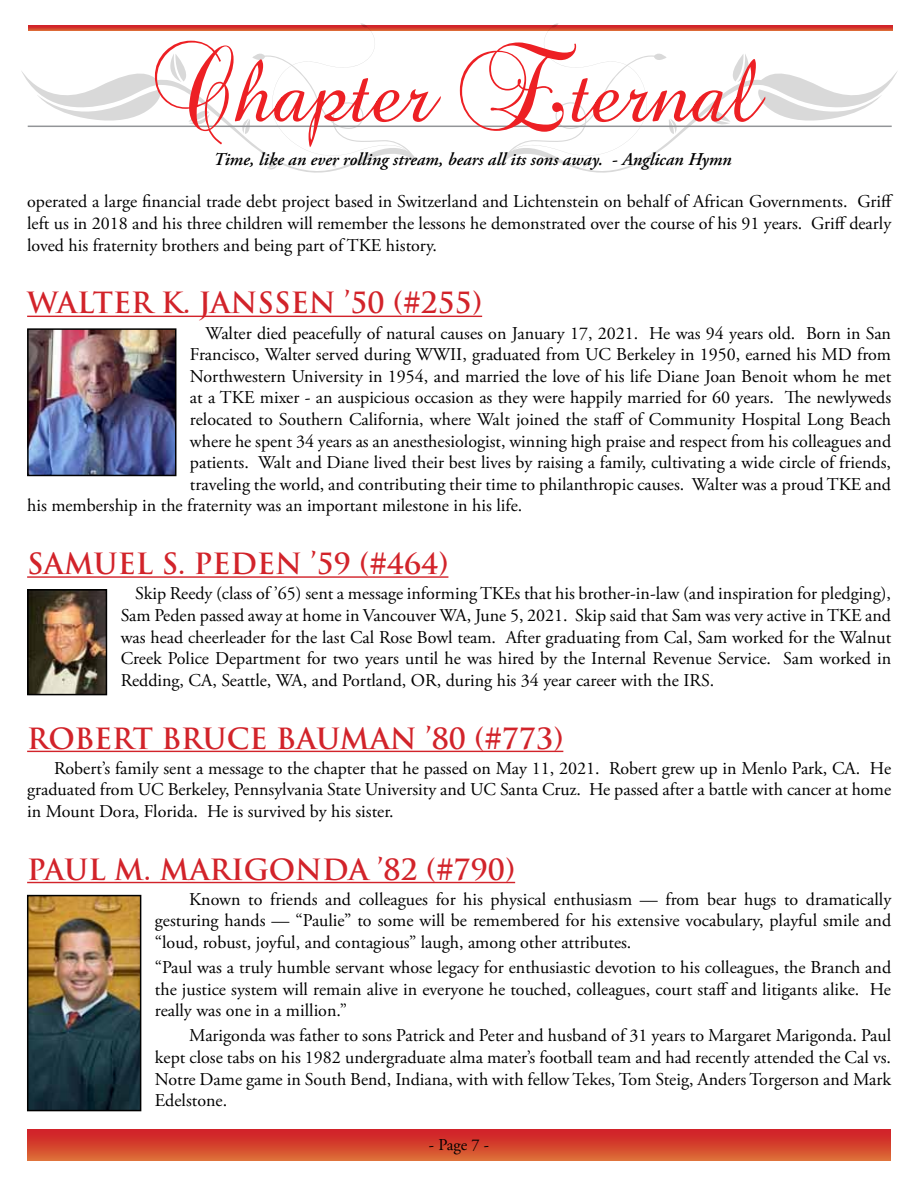
<style>
.page{position:relative;width:918px;height:1188px;background:#fff}
.page>*{position:absolute;margin:0;border:0;box-sizing:border-box;transform-origin:0 0}
.t1{font:700 28.5px "Trajan Pro";color:#d2232a}
.t2{font:18px/21.6px "Adobe Garamond Pro";color:#000;text-align:justify}
.t3{font:italic 600 18px "Adobe Garamond Pro";color:#000}
.t4{font:16.5px "Adobe Garamond Pro";color:#000}
</style>
<div class="page">
<div style="left:27px;top:1130px;width:864px;height:30px;background:linear-gradient(to bottom,#cf1a26,#db6935)"></div>
<hr style="left:27px;top:316px;width:455px;height:1px;background:#d2232a">
<hr style="left:27px;top:576px;width:421px;height:2px;background:#d2232a">
<hr style="left:27px;top:751px;width:536px;height:1px;background:#d2232a">
<hr style="left:27px;top:882px;width:488px;height:1px;background:#d2232a">
<img style="left:30px;top:331px;width:143px;height:142px">
<div style="left:27px;top:328px;width:149px;height:148px;border:2px solid #000"></div>
<img style="left:30px;top:592px;width:74px;height:100px">
<div style="left:27px;top:589px;width:80px;height:106px;border:2px solid #000"></div>
<svg style="left:417px;top:26px;width:85px;height:5px"></svg>
<svg style="left:502px;top:23px;width:396px;height:150px"></svg>
<svg style="left:21px;top:23px;width:396px;height:150px"></svg>
<hr style="left:28px;top:126px;width:864px;height:1px;background:#939598">
<svg style="left:155px;top:41px;width:610px;height:106px"></svg>
<img style="left:30px;top:898px;width:108px;height:210px">
<div style="left:27px;top:895px;width:114px;height:216px;border:2px solid #000"></div>
<p class="t3" style="left:214px;top:149px;width:520px">Time, like an ever rolling stream, bears all its sons away. - Anglican Hymn</p>
<p class="t2" style="left:27px;top:192px;width:867px">operated a large financial trade debt project based in Switzerland and Lichtenstein on behalf of African Governments. Griff left us in 2018 and his three children will remember the lessons he demonstrated over the course of his 91 years. Griff dearly loved his fraternity brothers and being part of TKE history.</p>
<h1 class="t1" style="left:27px;top:285px;width:88px">WALTER</h1>
<h1 class="t1" style="left:161px;top:285px;width:322px">K. JANSSEN ’50 (#255)</h1>
<p class="t2" style="left:206px;top:323px;width:687px">Walter died peacefully of natural causes on January 17, 2021. He was 94 years old. Born in San</p>
<p class="t2" style="left:190px;top:344px;width:703px">Francisco, Walter served during WWII, graduated from UC Berkeley in 1950, earned his MD from</p>
<p class="t2" style="left:190px;top:366px;width:703px">Northwestern University in 1954, and married the love of his life Diane Joan Benoit whom he met</p>
<p class="t2" style="left:190px;top:388px;width:703px">at a TKE mixer - an auspicious occasion as they were happily married for 60 years. The newlyweds</p>
<p class="t2" style="left:190px;top:409px;width:703px">relocated to Southern California, where Walt joined the staff of Community Hospital Long Beach</p>
<p class="t2" style="left:190px;top:431px;width:703px">where he spent 34 years as an anesthesiologist, winning high praise and respect from his colleagues and</p>
<p class="t2" style="left:190px;top:452px;width:703px">patients. Walt and Diane lived their best lives by raising a family, cultivating a wide circle of friends,</p>
<p class="t2" style="left:190px;top:474px;width:703px">traveling the world, and contributing their time to philanthropic causes. Walter was a proud TKE and</p>
<p class="t2" style="left:27px;top:496px;width:497px">his membership in the fraternity was an important milestone in his life.</p>
<h1 class="t1" style="left:27px;top:546px;width:423px">SAMUEL S. PE DEN ’59 (#464)</h1>
<p class="t2" style="left:121px;top:583px;width:772px;text-indent:14px">Skip Reedy (class of ’65) sent a message informing TKEs that his brother-in-law (and inspiration for pledging), Sam Peden passed away at home in Vancouver WA, June 5, 2021. Skip said that Sam was very active in TKE and was head cheerleader for the last Cal Rose Bowl team. After graduating from Cal, Sam worked for the Walnut Creek Police Department for two years until he was hired by the Internal Revenue Service. Sam worked in Redding, CA, Seattle, WA, and Portland, OR, during his 34 year career with the IRS.</p>
<h1 class="t1" style="left:27px;top:720px;width:87px">ROBERT</h1>
<h1 class="t1" style="left:161px;top:720px;width:403px">BRUCE BAUMAN ’80 (#773)</h1>
<p class="t2" style="left:27px;top:758px;width:866px;text-indent:27px">Robert’s family sent a message to the chapter that he passed on May 11, 2021. Robert grew up in Menlo Park, CA. He graduated from UC Berkeley, Pennsylvania State University and UC Santa Cruz. He passed after a battle with cancer at home in Mount Dora, Florida. He is survived by his sister.</p>
<h1 class="t1" style="left:27px;top:852px;width:490px">PAUL M. MARIGONDA ’82 (#790)</h1>
<p class="t2" style="left:155px;top:889px;width:738px;text-indent:34px">Known to friends and colleagues for his physical enthusiasm — from bear hugs to dramatically gesturing hands — “Paulie” to some will be remembered for his extensive vocabulary, playful smile and “loud, robust, joyful, and contagious” laugh, among other attributes.</p>
<p class="t2" style="left:155px;top:957px;width:738px">“Paul was a truly humble servant whose legacy for enthusiastic devotion to his colleagues, the Branch and the justice system will remain alive in everyone he touched, colleagues, court staff and litigants alike. He really was one in a million.”</p>
<p class="t2" style="left:155px;top:1026px;width:738px;text-indent:34px">Marigonda was father to sons Patrick and Peter and husband of 31 years to Margaret Marigonda. Paul kept close tabs on his 1982 undergraduate alma mater’s football team and had recently attended the Cal vs.<br>Notre Dame game in South Bend, Indiana, with with fellow Tekes, Tom Steig, Anders Torgerson and Mark Edelstone.</p>
<p class="t4" style="left:429px;top:1135px;width:62px">- Page 7 -</p>
</div>
